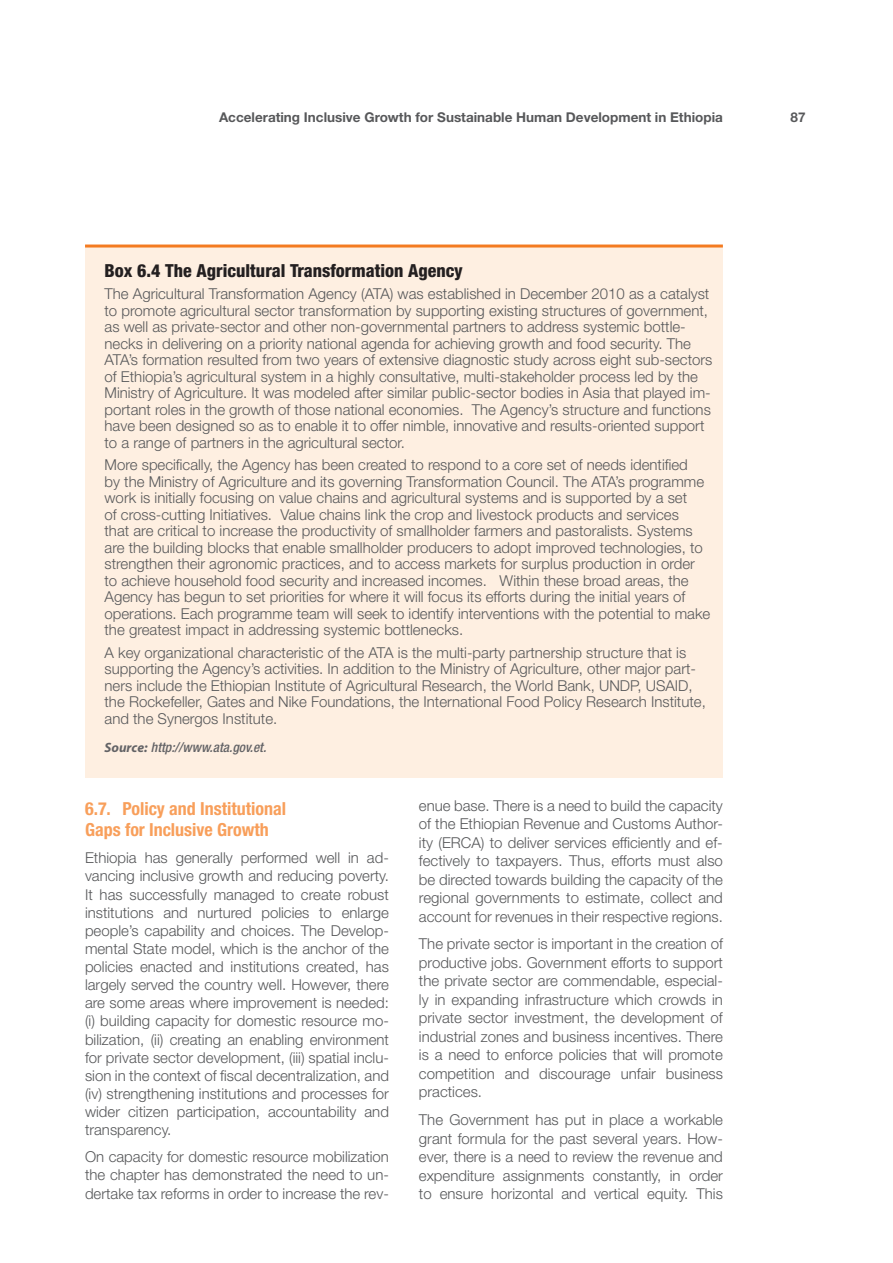
<style>
.page{position:relative;width:893px;height:1263px;background:#fff}
.page>*{position:absolute;margin:0;border:0;box-sizing:border-box;transform-origin:0 0}
.t1{font:700 condensed 18px/21.8px "Helvetica Neue LT Std";color:#f89f5b}
.t2{font:800 condensed 18px "Helvetica Neue LT Std";color:#231f20}
.t3{font:300 15px/16.5px "Helvetica Neue LT Std";color:#57585a;text-align:justify}
.t4{font:700 13.5px "Helvetica Neue LT Std";color:#57585a}
.t5{font:italic 500 condensed 13.5px "Helvetica Neue LT Std";color:#636366}
.s1{font-family:"Myriad Pro";font-weight:700;font-stretch:normal}
</style>
<div class="page">
<div style="left:85px;top:246px;width:638px;height:532px;background:#feefe1"></div>
<hr style="left:85px;top:245px;width:638px;height:3px;background:#f47b21">
<p class="t4" style="left:219px;top:109px;width:505px">Accelerating Inclusive Growth for Sustainable Human Development in Ethiopia</p>
<p class="t4" style="left:790px;top:109px;width:17px">87</p>
<p class="t2" style="left:105px;top:259px;width:360px">Box 6.4 The Agricultural Transformation Agency</p>
<p class="t3" style="left:105px;top:285px;width:609px;text-align:left">The Agricultural Transformation Agency (ATA) was established in December 2010 as a catalyst to promote agricultural sector transformation by supporting existing structures of government, as well as private-sector and other non-governmental partners to address systemic bottle&shy;necks in delivering on a priority national agenda for achieving growth and food security. The ATA’s formation resulted from two years of extensive diagnostic study across eight sub-sectors of Ethiopia’s agricultural system in a highly consultative, multi-stakeholder process led by the Ministry of Agriculture. It was modeled after similar public-sector bodies in Asia that played im&shy;portant roles in the growth of those national economies. The Agency’s structure and functions have been designed so as to enable it to offer nimble, innovative and results-oriented support to a range of partners in the agricultural sector.</p>
<p class="t3" style="left:105px;top:456px;width:607px;text-align:left">More specifically, the Agency has been created to respond to a core set of needs identified<br>by the Ministry of Agriculture and its governing Transformation Council. The ATA’s programme work is initially focusing on value chains and agricultural systems and is supported by a set<br>of cross-cutting Initiatives. Value chains link the crop and livestock products and services<br>that are critical to increase the productivity of smallholder farmers and pastoralists. Systems are the building blocks that enable smallholder producers to adopt improved technologies, to strengthen their agronomic practices, and to access markets for surplus production in order to achieve household food security and increased incomes. Within these broad areas, the Agency has begun to set priorities for where it will focus its efforts during the initial years of operations. Each programme team will seek to identify interventions with the potential to make the greatest impact in addressing systemic bottlenecks.</p>
<p class="t3" style="left:105px;top:644px;width:603px;text-align:left">A key organizational characteristic of the ATA is the multi-party partnership structure that is supporting the Agency’s activities. In addition to the Ministry of Agriculture, other major part&shy;ners include the Ethiopian Institute of Agricultural Research, the World Bank, UNDP, USAID, the Rockefeller, Gates and Nike Foundations, the International Food Policy Research Institute, and the Synergos Institute.</p>
<p class="t5" style="left:105px;top:740px;width:163px"><span class="s1">Source:</span> http://www.ata.gov.et.</p>
<p class="t1" style="left:85px;top:797px;width:203px">6.7. Policy and Institutional<br>Gaps for Inclusive Growth</p>
<p class="t3" style="left:85px;top:849px;width:305px;line-height:18.1px">Ethiopia has generally performed well in ad&shy;vancing inclusive growth and reducing poverty.<br>It has successfully managed to create robust institutions and nurtured policies to enlarge people’s capability and choices. The Develop&shy;mental State model, which is the anchor of the policies enacted and institutions created, has largely served the country well. However, there are some areas where improvement is needed: (i) building capacity for domestic resource mo&shy;bilization, (ii) creating an enabling environment for private sector development, (iii) spatial inclu&shy;sion in the context of fiscal decentralization, and (iv) strengthening institutions and processes for wider citizen participation, accountability and transparency.</p>
<p class="t3" style="left:85px;top:1147px;width:305px;line-height:18.1px">On capacity for domestic resource mobilization the chapter has demonstrated the need to un&shy;dertake tax reforms in order to increase the rev-</p>
<p class="t3" style="left:419px;top:796px;width:305px;line-height:18.5px">enue base. There is a need to build the capacity of the Ethiopian Revenue and Customs Author&shy;ity (ERCA) to deliver services efficiently and ef&shy;fectively to taxpayers. Thus, efforts must also be directed towards building the capacity of the regional governments to estimate, collect and account for revenues in their respective regions.</p>
<p class="t3" style="left:419px;top:934px;width:305px;line-height:18.5px">The private sector is important in the creation of productive jobs. Government efforts to support the private sector are commendable, especial&shy;ly in expanding infrastructure which crowds in private sector investment, the development of industrial zones and business incentives. There is a need to enforce policies that will promote competition and discourage unfair business practices.</p>
<p class="t3" style="left:419px;top:1110px;width:305px;line-height:18.5px">The Government has put in place a workable grant formula for the past several years. How&shy;ever, there is a need to review the revenue and expenditure assignments constantly, in order to ensure horizontal and vertical equity. This</p>
</div>
